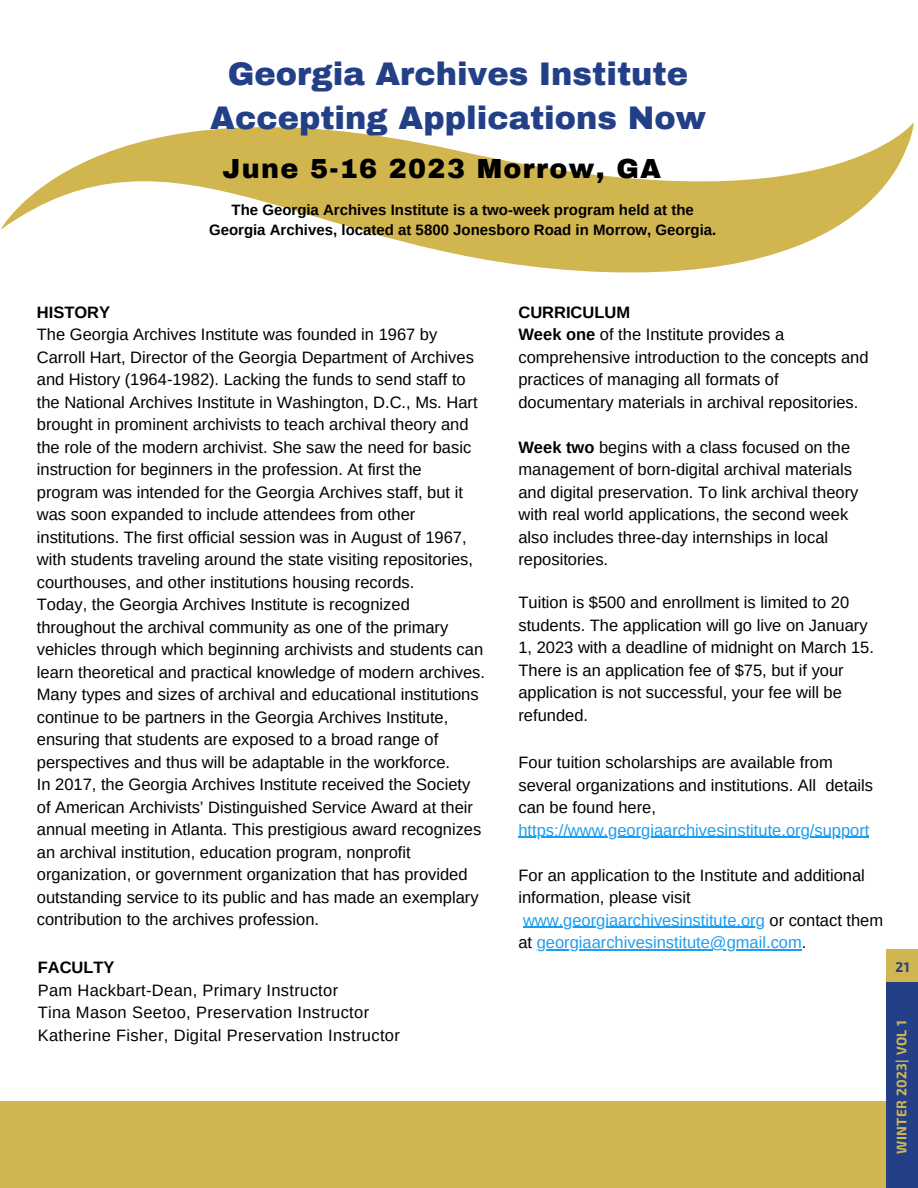
<style>
.page{position:relative;width:918px;height:1188px;background:#fff}
.page>*{position:absolute;margin:0;border:0;box-sizing:border-box;transform-origin:0 0}
.t1{font:900 31.95px/44.2px "Archivo";color:#233f87;text-align:center}
.t2{font:900 27px "Archivo";letter-spacing:.05em;color:#000}
.t3{font:16.5px/22.5px "Arimo";color:#000}
.t4{font:16.5px/22.5px "Arimo";letter-spacing:.02em;color:#000}
.t5{font:16.5px "Arimo";color:#1b9df0}
.t6{font:700 16.5px "Arimo";color:#000}
.t7{font:700 15px/20.2px "Arimo";color:#000;text-align:center}
.t8{font:700 13.65px "Exo 2";letter-spacing:.03em;color:#d1b54e}
.t9{font:700 13.65px "Exo 2";color:#233f87}
.s1{font-weight:700}
.s2{color:#1b9df0}
</style>
<div class="page">
<div style="left:0;top:1101px;width:918px;height:87px;background:#d1b54e"></div>
<div style="left:886px;top:982px;width:32px;height:206px;background:#233f87"></div>
<div style="left:886px;top:950px;width:32px;height:32px;background:#d1b54e"></div>
<svg style="left:0;top:122px;width:914px;height:151px"></svg>
<hr style="left:518px;top:837px;width:351px;height:1px;background:#1b9df0">
<hr style="left:523px;top:927px;width:242px;height:1px;background:#1b9df0">
<hr style="left:537px;top:949px;width:265px;height:1px;background:#1b9df0">
<h1 class="t1" style="left:210px;top:52px;width:497px">Georgia Archives Institute<br>Accepting Applications Now</h1>
<h2 class="t2" style="left:222px;top:154px;width:440px">June 5-16 2023 Morrow, GA</h2>
<p class="t7" style="left:209px;top:199px;width:509px">The Georgia Archives Institute is a two-week program held at the<br>Georgia Archives, located at 5800 Jonesboro Road in Morrow, Georgia.</p>
<p class="t6" style="left:37px;top:303px;width:75px">HISTORY</p>
<p class="t3" style="left:37px;top:323px;width:450px">The Georgia Archives Institute was founded in 1967 by Carroll Hart, Director of the Georgia Department of Archives and History (1964-1982). Lacking the funds to send staff to the National Archives Institute in Washington, D.C., Ms. Hart brought in prominent archivists to teach archival theory and the role of the modern archivist. She saw the need for basic instruction for beginners in the profession. At first the program was intended for the Georgia Archives staff, but it was soon expanded to include attendees from other institutions. The first official session was in August of 1967, with students traveling around the state visiting repositories, courthouses, and other institutions housing records.<br>Today, the Georgia Archives Institute is recognized throughout the archival community as one of the primary vehicles through which beginning archivists and students can learn theoretical and practical knowledge of modern archives.<br>Many types and sizes of archival and educational institutions continue to be partners in the Georgia Archives Institute, ensuring that students are exposed to a broad range of perspectives and thus will be adaptable in the workforce.<br>In 2017, the Georgia Archives Institute received the Society of American Archivists’ Distinguished Service Award at their annual meeting in Atlanta. This prestigious award recognizes an archival institution, education program, nonprofit organization, or government organization that has provided outstanding service to its public and has made an exemplary contribution to the archives profession.</p>
<p class="t6" style="left:38px;top:959px;width:78px">FACULTY</p>
<p class="t4" style="left:38px;top:979px;width:364px">Pam Hackbart-Dean, Primary Instructor<br>Tina Mason Seetoo, Preservation Instructor<br>Katherine Fisher, Digital Preservation Instructor</p>
<p class="t3" style="left:518px;top:301px;width:352px"><span class="s1">CURRICULUM<br>Week one</span> of the Institute provides a comprehensive introduction to the concepts and practices of managing all formats of documentary materials in archival repositories.</p>
<p class="t3" style="left:518px;top:436px;width:342px"><span class="s1">Week two</span> begins with a class focused on the management of born-digital archival materials and digital preservation. To link archival theory with real world applications, the second week also includes three-day internships in local repositories.</p>
<p class="t3" style="left:518px;top:591px;width:357px">Tuition is $500 and enrollment is limited to 20 students. The application will go live on January 1, 2023 with a deadline of midnight on March 15.<br>There is an application fee of $75, but if your application is not successful, your fee will be refunded.</p>
<p class="t3" style="left:518px;top:751px;width:356px">Four tuition scholarships are available from several organizations and institutions. All details can be found here,</p>
<p class="t5" style="left:518px;top:821px;width:352px">https://www.georgiaarchivesinstitute.org/support</p>
<p class="t3" style="left:518px;top:864px;width:366px">For an application to the Institute and additional information, please visit <span class="s2">www.georgiaarchivesinstitute.org</span> or contact them at <span class="s2">georgiaarchivesinstitute@gmail.com</span>.</p>
<p class="t9" style="left:896px;top:958px;width:16px">21</p>
<p class="t8" style="left:893px;top:1154px;width:135px;rotate:-90deg">WINTER 2023| VOL 1</p>
</div>
